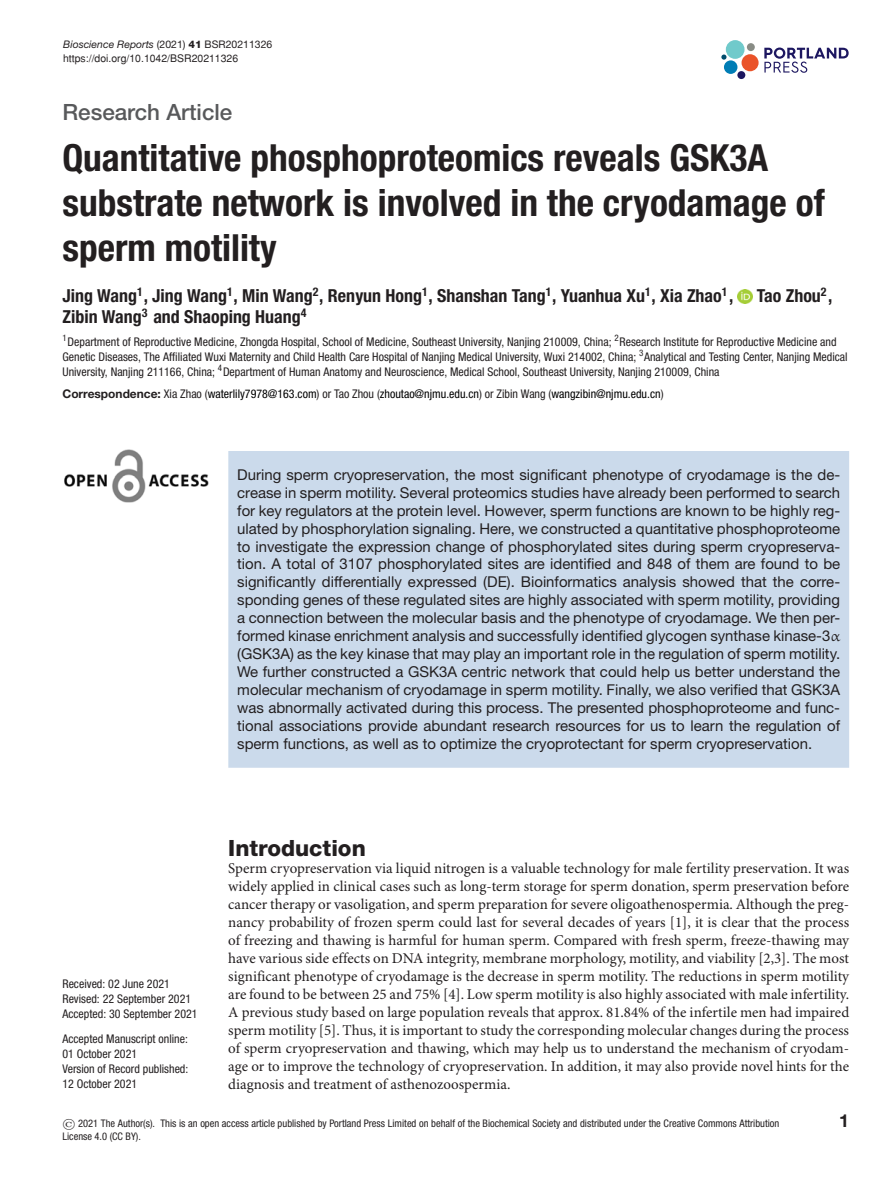
<style>
.page{position:relative;width:893px;height:1183px;background:#fff}
.page>*{position:absolute;margin:0;border:0;box-sizing:border-box;transform-origin:0 0}
.t1{font:700 condensed 37.35px/44.8px "Helvetica Neue LT Std";color:#231f20}
.t2{font:500 22.35px "Helvetica Neue LT Std";color:#58595b}
.t3{font:800 22.35px "Helvetica Neue LT Std";color:#231f20}
.t4{font:700 condensed 18px "Helvetica Neue LT Std";color:#231f20}
.t5{font:700 18px "Helvetica Neue LT Std";color:#231f20}
.t6{font:15px/18px "Helvetica Neue LT Std";color:#231f20;text-align:justify}
.t7{font:15px/18px "Minion Pro";letter-spacing:-.005em;color:#231f20;text-align:justify}
.t8{font:condensed 12px/15px "Helvetica Neue LT Std";color:#231f20}
.t9{font:condensed 12px "Helvetica Neue LT Std";color:#000}
.t10{font:condensed 10.5px/13.5px "Helvetica Neue LT Std";color:#231f20}
.t11{font:italic 10.5px "Helvetica Neue LT Std";color:#231f20}
.t12{font:10.5px "Helvetica";color:#231f20}
.s1{font-style:normal}
.s2{font-weight:800;font-style:normal}
.s3{font-weight:700;font-stretch:normal;color:#231f20}
.s4{color:#231f20}
.s5{font-family:"EURM10"}
.s6{font-family:"SFRM0700";font-stretch:normal}
</style>
<div class="page">
<svg style="left:764px;top:48px;width:85px;height:25px"></svg>
<div style="left:726px;top:40px;width:18px;height:19px;background:#70cacb;border-radius:50%"></div>
<div style="left:741px;top:54px;width:18px;height:17px;background:#ea5329;border-radius:50%"></div>
<div style="left:724px;top:60px;width:13px;height:14px;background:#007db5;border-radius:50%"></div>
<div style="left:737px;top:71px;width:8px;height:8px;background:#1d1760;border-radius:50%"></div>
<div style="left:747px;top:43px;width:8px;height:8px;background:#888c85;border-radius:50%"></div>
<svg style="left:721px;top:54px;width:5px;height:6px"></svg>
<img style="left:738px;top:289px;width:15px;height:15px">
<img style="left:64px;top:449px;width:145px;height:53px">
<div style="left:228px;top:451px;width:621px;height:316px;background:#cbdaeb"></div>
<p class="t11" style="left:63px;top:40px;width:211px">Bioscience Reports <span class="s1">(2021)</span> <span class="s2">41</span> <span class="s1">BSR20211326</span></p>
<p class="t12" style="left:63px;top:54px;width:177px">https://doi.org/10.1042/BSR20211326</p>
<h2 class="t2" style="left:62px;top:104px;width:171px">Research Article</h2>
<h1 class="t1" style="left:62px;top:138px;width:764px">Quantitative phosphoproteomics reveals GSK3A substrate network is involved in the cryodamage of sperm motility</h1>
<p class="t4" style="left:62px;top:289px;width:672px">Jing Wang<sup>1</sup>, Jing Wang<sup>1</sup>, Min Wang<sup>2</sup>, Renyun Hong<sup>1</sup>, Shanshan Tang<sup>1</sup>, Yuanhua Xu<sup>1</sup>, Xia Zhao<sup>1</sup> ,</p>
<p class="t4" style="left:757px;top:289px;width:77px">Tao Zhou<sup>2</sup> ,</p>
<p class="t4" style="left:62px;top:310px;width:245px">Zibin Wang<sup>3</sup> and Shaoping Huang<sup>4</sup></p>
<p class="t8" style="left:62px;top:335px;width:787px"><sup>1</sup>Department of Reproductive Medicine, Zhongda Hospital, School of Medicine, Southeast University, Nanjing 210009, China; <sup>2</sup>Research Institute for Reproductive Medicine and<br>Genetic Diseases, The Affiliated Wuxi Maternity and Child Health Care Hospital of Nanjing Medical University, Wuxi 214002, China; <sup>3</sup>Analytical and Testing Center, Nanjing Medical<br>University, Nanjing 211166, China; <sup>4</sup>Department of Human Anatomy and Neuroscience, Medical School, Southeast University, Nanjing 210009, China</p>
<p class="t9" style="left:62px;top:389px;width:603px"><span class="s3">Correspondence:</span> <span class="s4">Xia Zhao (</span>waterlily7978@163.com<span class="s4">) or Tao Zhou (</span>zhoutao@njmu.edu.cn<span class="s4">) or Zibin Wang (</span>wangzibin@njmu.edu.cn<span class="s4">)</span></p>
<p class="t6" style="left:237px;top:467px;width:604px">During sperm cryopreservation, the most significant phenotype of cryodamage is the de&shy;crease in sperm motility. Several proteomics studies have already been performed to search for key regulators at the protein level. However, sperm functions are known to be highly reg&shy;ulated by phosphorylation signaling. Here, we constructed a quantitative phosphoproteome to investigate the expression change of phosphorylated sites during sperm cryopreserva&shy;tion. A total of 3107 phosphorylated sites are identified and 848 of them are found to be significantly differentially expressed (DE). Bioinformatics analysis showed that the corre&shy;sponding genes of these regulated sites are highly associated with sperm motility, providing a connection between the molecular basis and the phenotype of cryodamage. We then per&shy;formed kinase enrichment analysis and successfully identified glycogen synthase kinase-3<span class="s5">α </span>(GSK3A) as the key kinase that may play an important role in the regulation of sperm motility.<br>We further constructed a GSK3A centric network that could help us better understand the molecular mechanism of cryodamage in sperm motility. Finally, we also verified that GSK3A was abnormally activated during this process. The presented phosphoproteome and func&shy;tional associations provide abundant research resources for us to learn the regulation of sperm functions, as well as to optimize the cryoprotectant for sperm cryopreservation.</p>
<h2 class="t3" style="left:228px;top:839px;width:139px">Introduction</h2>
<p class="t7" style="left:228px;top:860px;width:622px">Sperm cryopreservation via liquid nitrogen is a valuable technology for male fertility preservation. It was widely applied in clinical cases such as long-term storage for sperm donation, sperm preservation before cancer therapy or vasoligation, and sperm preparation for severe oligoathenospermia. Although the preg&shy;nancy probability of frozen sperm could last for several decades of years [1], it is clear that the process of freezing and thawing is harmful for human sperm. Compared with fresh sperm, freeze-thawing may have various side effects on DNA integrity, membrane morphology, motility, and viability [2,3]. The most significant phenotype of cryodamage is the decrease in sperm motility. The reductions in sperm motility are found to be between 25 and 75% [4]. Low sperm motility is also highly associated with male infertility.<br>A previous study based on large population reveals that approx. 81.84% of the infertile men had impaired sperm motility [5]. Thus, it is important to study the corresponding molecular changes during the process of sperm cryopreservation and thawing, which may help us to understand the mechanism of cryodam&shy;age or to improve the technology of cryopreservation. In addition, it may also provide novel hints for the diagnosis and treatment of asthenozoospermia.</p>
<p class="t10" style="left:62px;top:1117px;width:718px"><span class="s6">©</span> 2021 The Author(s). This is an open access article published by Portland Press Limited on behalf of the Biochemical Society and distributed under the Creative Commons Attribution<br>License 4.0 (CC BY).</p>
<p class="t5" style="left:839px;top:1113px;width:11px">1</p>
<p class="t8" style="left:62px;top:976px;width:137px">Received: 02 June 2021<br>Revised: 22 September 2021<br>Accepted: 30 September 2021</p>
<p class="t8" style="left:62px;top:1032px;width:127px">Accepted Manuscript online:<br>01 October 2021<br>Version of Record published:<br>12 October 2021</p>
</div>
